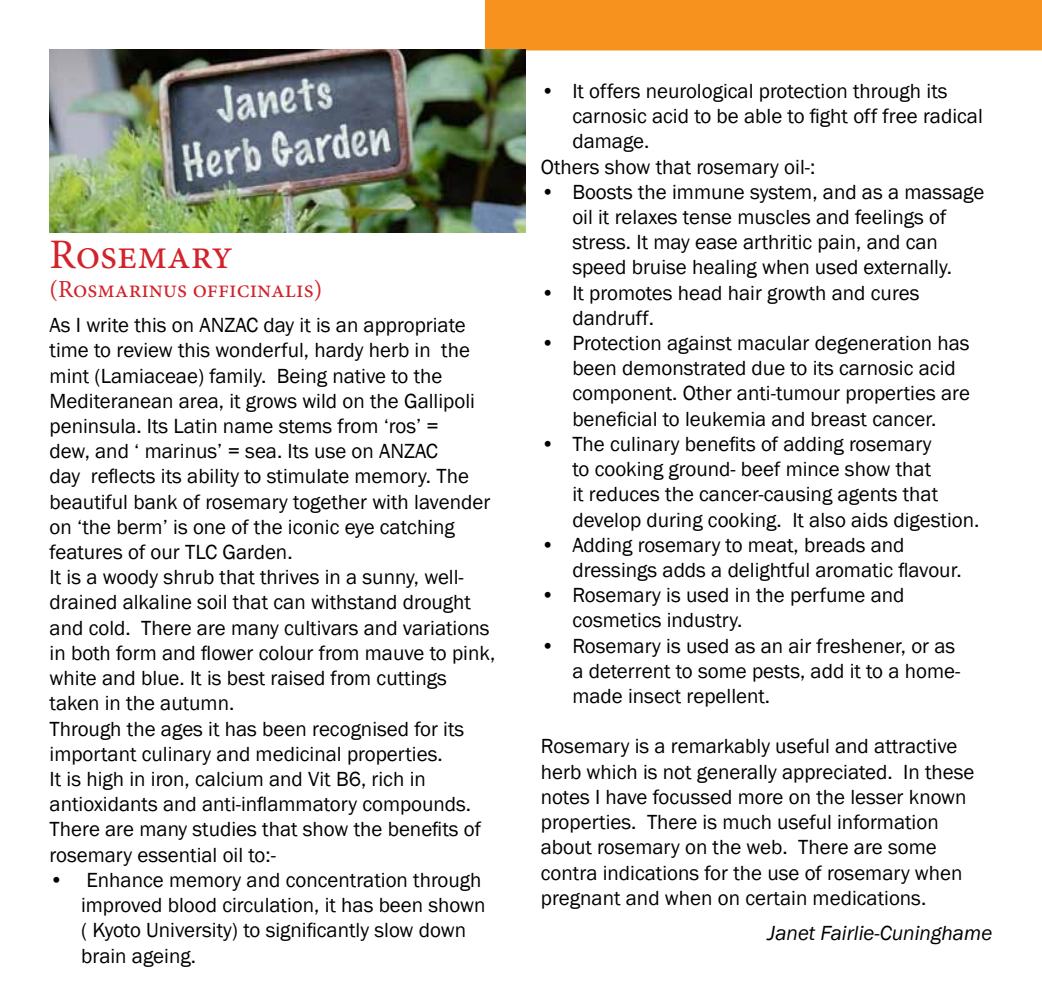
<style>
.page{position:relative;width:1042px;height:982px;background:#fff}
.page>*{position:absolute;margin:0;border:0;box-sizing:border-box;transform-origin:0 0}
.t1{font:42px "Minion Pro";color:#d2232a}
.t2{font:24.5px "Minion Pro";color:#d2232a}
.t3{font:21px/25.2px "Franklin Gothic";color:#000}
.t4{font:italic 21px "Franklin Gothic";color:#000}
</style>
<div class="page">
<div style="left:486px;top:0;width:555px;height:50px;background:#f7921e"></div>
<img style="left:50px;top:50px;width:476px;height:182px">
<h1 class="t1" style="left:50px;top:226px;width:185px">Rosemary</h1>
<p class="t2" style="left:50px;top:273px;width:274px">(Rosmarinus officinalis)</p>
<p class="t3" style="left:50px;top:313px;width:447px">As I write this on ANZAC day it is an appropriate time to review this wonderful, hardy herb in the mint (Lamiaceae) family. Being native to the Mediteranean area, it grows wild on the Gallipoli peninsula. Its Latin name stems from ‘ros’ =<br>dew, and ‘ marinus’ = sea. Its use on ANZAC<br>day reflects its ability to stimulate memory. The beautiful bank of rosemary together with lavender on ‘the berm’ is one of the iconic eye catching features of our TLC Garden.<br>It is a woody shrub that thrives in a sunny, well&shy;drained alkaline soil that can withstand drought and cold. There are many cultivars and variations in both form and flower colour from mauve to pink, white and blue. It is best raised from cuttings taken in the autumn.<br>Through the ages it has been recognised for its important culinary and medicinal properties.<br>It is high in iron, calcium and Vit B6, rich in antioxidants and anti-inflammatory compounds.<br>There are many studies that show the benefits of rosemary essential oil to:-</p>
<p class="t3" style="left:81px;top:867px;width:406px;text-indent:-32px">• Enhance memory and concentration through improved blood circulation, it has been shown ( Kyoto University) to significantly slow down brain ageing.</p>
<p class="t3" style="left:541px;top:79px;width:408px">• It offers neurological protection through its</p>
<p class="t3" style="left:572px;top:104px;width:412px">carnosic acid to be able to fight off free radical</p>
<p class="t3" style="left:572px;top:129px;width:79px">damage.</p>
<p class="t3" style="left:541px;top:154px;width:276px">Others show that rosemary oil-:</p>
<p class="t3" style="left:572px;top:179px;width:414px;text-indent:-32px">• Boosts the immune system, and as a massage oil it relaxes tense muscles and feelings of stress. It may ease arthritic pain, and can speed bruise healing when used externally.</p>
<p class="t3" style="left:572px;top:280px;width:349px;text-indent:-32px">• It promotes head hair growth and cures dandruff.</p>
<p class="t3" style="left:572px;top:331px;width:399px;text-indent:-32px">• Protection against macular degeneration has been demonstrated due to its carnosic acid component. Other anti-tumour properties are beneficial to leukemia and breast cancer.</p>
<p class="t3" style="left:572px;top:431px;width:408px;text-indent:-32px">• The culinary benefits of adding rosemary<br>to cooking ground- beef mince show that<br>it reduces the cancer-causing agents that develop during cooking. It also aids digestion.</p>
<p class="t3" style="left:572px;top:532px;width:391px;text-indent:-32px">• Adding rosemary to meat, breads and dressings adds a delightful aromatic flavour.</p>
<p class="t3" style="left:572px;top:583px;width:334px;text-indent:-32px">• Rosemary is used in the perfume and cosmetics industry.</p>
<p class="t3" style="left:572px;top:633px;width:389px;text-indent:-32px">• Rosemary is used as an air freshener, or as a deterrent to some pests, add it to a home&shy;made insect repellent.</p>
<p class="t3" style="left:541px;top:734px;width:435px">Rosemary is a remarkably useful and attractive herb which is not generally appreciated. In these notes I have focussed more on the lesser known properties. There is much useful information about rosemary on the web. There are some contra indications for the use of rosemary when pregnant and when on certain medications.</p>
<p class="t4" style="left:767px;top:919px;width:226px">Janet Fairlie-Cuninghame</p>
</div>
